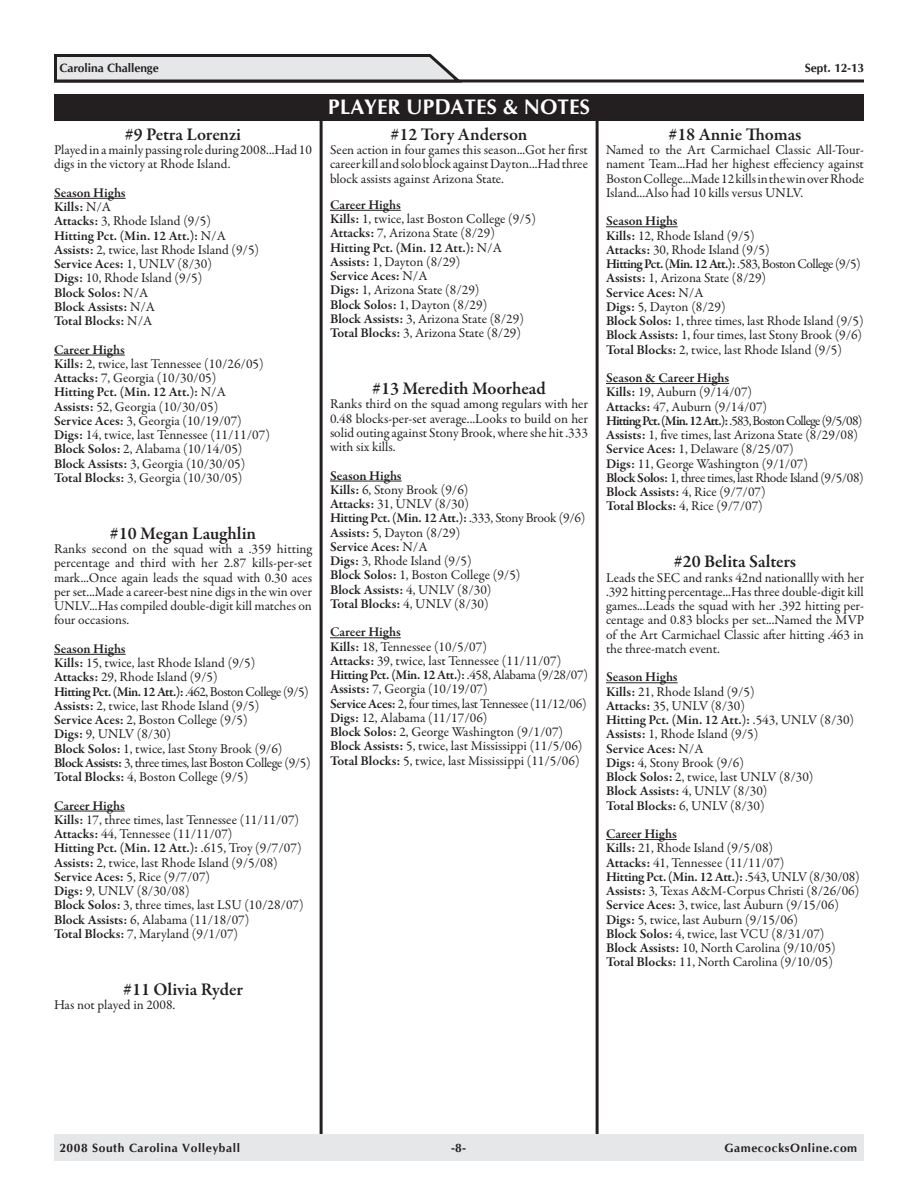
<style>
.page{position:relative;width:918px;height:1188px;background:#fff}
.page>*{position:absolute;margin:0;border:0;box-sizing:border-box;transform-origin:0 0}
.t1{font:700 21px "CG Omega";color:#fff}
.t2{font:600 18px "Garamond Premr Pro";color:#231f20}
.t3{font:13.5px/14.2px "Garamond Premr Pro";color:#231f20}
.t4{font:600 13.5px/14.2px "Garamond Premr Pro";color:#231f20}
.t5{font:700 12px "CG Omega";letter-spacing:.05em;color:#231f20}
.t6{font:700 12px "CG Omega";color:#231f20}
.s1{font-weight:400}
.s2{font-weight:600}
</style>
<div class="page">
<div style="left:54px;top:1134px;width:810px;height:27px;background:#e6e7e8"></div>
<hr style="left:54px;top:79px;width:810px;height:3px;background:#231f20">
<svg style="left:54px;top:54px;width:412px;height:29px;background:#bbbbbc"></svg>
<hr style="left:54px;top:198px;width:72px;height:1px;background:#231f20">
<hr style="left:54px;top:355px;width:71px;height:1px;background:#231f20">
<hr style="left:54px;top:654px;width:72px;height:1px;background:#231f20">
<hr style="left:54px;top:811px;width:71px;height:1px;background:#231f20">
<hr style="left:330px;top:210px;width:71px;height:1px;background:#231f20">
<hr style="left:330px;top:481px;width:72px;height:1px;background:#231f20">
<hr style="left:330px;top:637px;width:71px;height:1px;background:#231f20">
<hr style="left:606px;top:226px;width:72px;height:1px;background:#231f20">
<hr style="left:606px;top:383px;width:123px;height:1px;background:#231f20">
<hr style="left:606px;top:682px;width:72px;height:1px;background:#231f20">
<hr style="left:606px;top:839px;width:71px;height:1px;background:#231f20">
<hr style="left:320px;top:94px;width:3px;height:1040px;background:#231f20">
<hr style="left:596px;top:94px;width:3px;height:1040px;background:#231f20">
<div style="left:54px;top:94px;width:810px;height:28px;background:#231f20"></div>
<p class="t6" style="left:59px;top:61px;width:101px">Carolina Challenge</p>
<p class="t5" style="left:805px;top:61px;width:61px">Sept. 12-13</p>
<p class="t2" style="left:125px;top:127px;width:118px">#9 Petra Lorenzi</p>
<p class="t3" style="left:54px;top:144px;width:260px">Played in a mainly passing role during 2008...Had 10 digs in the victory at Rhode Island.</p>
<p class="t4" style="left:54px;top:187px;width:207px">Season Highs<br>Kills: <span class="s1">N/A<br></span>Attacks: <span class="s1">3, Rhode Island (9/5)<br></span>Hitting Pct. (Min. 12 Att.): <span class="s1">N/A<br></span>Assists: <span class="s1">2, twice, last Rhode Island (9/5)<br></span>Service Aces: <span class="s1">1, UNLV (8/30)<br></span>Digs: <span class="s1">10, Rhode Island (9/5)<br></span>Block Solos: <span class="s1">N/A<br></span>Block Assists: <span class="s1">N/A<br></span>Total Blocks: <span class="s1">N/A</span></p>
<p class="t3" style="left:54px;top:343px;width:217px"><span class="s2">Career Highs<br>Kills:</span> 2, twice, last Tennessee (10/26/05)<br><span class="s2">Attacks:</span> 7, Georgia (10/30/05)<br><span class="s2">Hitting Pct. (Min. 12 Att.):</span> N/A<br><span class="s2">Assists:</span> 52, Georgia (10/30/05)<br><span class="s2">Service Aces:</span> 3, Georgia (10/19/07)<br><span class="s2">Digs:</span> 14, twice, last Tennessee (11/11/07)<br><span class="s2">Block Solos:</span> 2, Alabama (10/14/05)<br><span class="s2">Block Assists:</span> 3, Georgia (10/30/05)<br><span class="s2">Total Blocks:</span> 3, Georgia (10/30/05)</p>
<p class="t2" style="left:110px;top:526px;width:148px">#10 Megan Laughlin</p>
<p class="t3" style="left:54px;top:543px;width:260px;text-align:justify">Ranks second on the squad with a .359 hitting percentage and third with her 2.87 kills-per-set mark...Once again leads the squad with 0.30 aces per set...Made a career-best nine digs in the win over UNLV...Has compiled double-digit kill matches on four occasions.</p>
<p class="t3" style="left:54px;top:643px;width:258px"><span class="s2">Season Highs<br>Kills:</span> 15, twice, last Rhode Island (9/5)<br><span class="s2">Attacks:</span> 29, Rhode Island (9/5)<br><span class="s2">Hitting Pct. (Min. 12 Att.):</span> .462, Boston College (9/5)<br><span class="s2">Assists:</span> 2, twice, last Rhode Island (9/5)<br><span class="s2">Service Aces:</span> 2, Boston College (9/5)<br><span class="s2">Digs:</span> 9, UNLV (8/30)<br><span class="s2">Block Solos:</span> 1, twice, last Stony Brook (9/6)<br><span class="s2">Block Assists:</span> 3, three times, last Boston College (9/5)<br><span class="s2">Total Blocks:</span> 4, Boston College (9/5)</p>
<p class="t3" style="left:54px;top:799px;width:251px"><span class="s2">Career Highs<br>Kills:</span> 17, three times, last Tennessee (11/11/07)<br><span class="s2">Attacks:</span> 44, Tennessee (11/11/07)<br><span class="s2">Hitting Pct. (Min. 12 Att.):</span> .615, Troy (9/7/07)<br><span class="s2">Assists:</span> 2, twice, last Rhode Island (9/5/08)<br><span class="s2">Service Aces:</span> 5, Rice (9/7/07)<br><span class="s2">Digs:</span> 9, UNLV (8/30/08)<br><span class="s2">Block Solos:</span> 3, three times, last LSU (10/28/07)<br><span class="s2">Block Assists:</span> 6, Alabama (11/18/07)<br><span class="s2">Total Blocks:</span> 7, Maryland (9/1/07)</p>
<p class="t2" style="left:123px;top:982px;width:121px">#11 Olivia Ryder</p>
<p class="t3" style="left:54px;top:999px;width:123px">Has not played in 2008.</p>
<p class="t1" style="left:328px;top:95px;width:264px">PLAYER UPDATES &amp; NOTES</p>
<p class="t2" style="left:390px;top:127px;width:139px">#12 Tory Anderson</p>
<p class="t3" style="left:330px;top:144px;width:259px;text-align:justify">Seen action in four games this season...Got her first career kill and solo block against Dayton...Had three block assists against Arizona State.</p>
<p class="t3" style="left:330px;top:199px;width:208px"><span class="s2">Career Highs<br>Kills:</span> 1, twice, last Boston College (9/5)<br><span class="s2">Attacks:</span> 7, Arizona State (8/29)<br><span class="s2">Hitting Pct. (Min. 12 Att.):</span> N/A<br><span class="s2">Assists:</span> 1, Dayton (8/29)<br><span class="s2">Service Aces:</span> N/A<br><span class="s2">Digs:</span> 1, Arizona State (8/29)<br><span class="s2">Block Solos:</span> 1, Dayton (8/29)<br><span class="s2">Block Assists:</span> 3, Arizona State (8/29)<br><span class="s2">Total Blocks:</span> 3, Arizona State (8/29)</p>
<p class="t2" style="left:372px;top:381px;width:175px">#13 Meredith Moorhead</p>
<p class="t3" style="left:330px;top:398px;width:260px;text-align:justify">Ranks third on the squad among regulars with her 0.48 blocks-per-set average...Looks to build on her solid outing against Stony Brook, where she hit .333 with six kills.</p>
<p class="t3" style="left:330px;top:469px;width:257px"><span class="s2">Season Highs<br>Kills:</span> 6, Stony Brook (9/6)<br><span class="s2">Attacks:</span> 31, UNLV (8/30)<br><span class="s2">Hitting Pct. (Min. 12 Att.):</span> .333, Stony Brook (9/6)<br><span class="s2">Assists:</span> 5, Dayton (8/29)<br><span class="s2">Service Aces:</span> N/A<br><span class="s2">Digs:</span> 3, Rhode Island (9/5)<br><span class="s2">Block Solos:</span> 1, Boston College (9/5)<br><span class="s2">Block Assists:</span> 4, UNLV (8/30)<br><span class="s2">Total Blocks:</span> 4, UNLV (8/30)</p>
<p class="t3" style="left:330px;top:626px;width:259px"><span class="s2">Career Highs<br>Kills:</span> 18, Tennessee (10/5/07)<br><span class="s2">Attacks:</span> 39, twice, last Tennessee (11/11/07)<br><span class="s2">Hitting Pct. (Min. 12 Att.):</span> .458, Alabama (9/28/07)<br><span class="s2">Assists:</span> 7, Georgia (10/19/07)<br><span class="s2">Service Aces:</span> 2, four times, last Tennessee (11/12/06)<br><span class="s2">Digs:</span> 12, Alabama (11/17/06)<br><span class="s2">Block Solos:</span> 2, George Washington (9/1/07)<br><span class="s2">Block Assists:</span> 5, twice, last Mississippi (11/5/06)<br><span class="s2">Total Blocks:</span> 5, twice, last Mississippi (11/5/06)</p>
<p class="t2" style="left:668px;top:127px;width:135px">#18 Annie Thomas</p>
<p class="t3" style="left:606px;top:144px;width:260px;text-align:justify">Named to the Art Carmichael Classic All-Tour&shy;nament Team...Had her highest effeciency against Boston College...Made 12 kills in the win over Rhode Island...Also had 10 kills versus UNLV.</p>
<p class="t3" style="left:606px;top:215px;width:259px"><span class="s2">Season Highs<br>Kills:</span> 12, Rhode Island (9/5)<br><span class="s2">Attacks:</span> 30, Rhode Island (9/5)<br><span class="s2">Hitting Pct. (Min. 12 Att.):</span> .583, Boston College (9/5)<br><span class="s2">Assists:</span> 1, Arizona State (8/29)<br><span class="s2">Service Aces:</span> N/A<br><span class="s2">Digs:</span> 5, Dayton (8/29)<br><span class="s2">Block Solos:</span> 1, three times, last Rhode Island (9/5)<br><span class="s2">Block Assists:</span> 1, four times, last Stony Brook (9/6)<br><span class="s2">Total Blocks:</span> 2, twice, last Rhode Island (9/5)</p>
<p class="t3" style="left:606px;top:372px;width:259px"><span class="s2">Season &amp; Career Highs<br>Kills:</span> 19, Auburn (9/14/07)<br><span class="s2">Attacks:</span> 47, Auburn (9/14/07)<br><span class="s2">Hitting Pct. (Min. 12 Att.):</span> .583, Boston College (9/5/08)<br><span class="s2">Assists:</span> 1, five times, last Arizona State (8/29/08)<br><span class="s2">Service Aces:</span> 1, Delaware (8/25/07)<br><span class="s2">Digs:</span> 11, George Washington (9/1/07)<br><span class="s2">Block Solos:</span> 1, three times, last Rhode Island (9/5/08)<br><span class="s2">Block Assists:</span> 4, Rice (9/7/07)<br><span class="s2">Total Blocks:</span> 4, Rice (9/7/07)</p>
<p class="t2" style="left:674px;top:555px;width:124px">#20 Belita Salters</p>
<p class="t3" style="left:606px;top:571px;width:260px;text-align:justify">Leads the SEC and ranks 42nd nationallly with her .392 hitting percentage...Has three double-digit kill games...Leads the squad with her .392 hitting per&shy;centage and 0.83 blocks per set...Named the MVP of the Art Carmichael Classic after hitting .463 in the three-match event.</p>
<p class="t3" style="left:606px;top:671px;width:250px"><span class="s2">Season Highs<br>Kills:</span> 21, Rhode Island (9/5)<br><span class="s2">Attacks:</span> 35, UNLV (8/30)<br><span class="s2">Hitting Pct. (Min. 12 Att.):</span> .543, UNLV (8/30)<br><span class="s2">Assists:</span> 1, Rhode Island (9/5)<br><span class="s2">Service Aces:</span> N/A<br><span class="s2">Digs:</span> 4, Stony Brook (9/6)<br><span class="s2">Block Solos:</span> 2, twice, last UNLV (8/30)<br><span class="s2">Block Assists:</span> 4, UNLV (8/30)<br><span class="s2">Total Blocks:</span> 6, UNLV (8/30)</p>
<p class="t3" style="left:606px;top:828px;width:255px"><span class="s2">Career Highs<br>Kills:</span> 21, Rhode Island (9/5/08)<br><span class="s2">Attacks:</span> 41, Tennessee (11/11/07)<br><span class="s2">Hitting Pct. (Min. 12 Att.):</span> .543, UNLV (8/30/08)<br><span class="s2">Assists:</span> 3, Texas A&amp;M-Corpus Christi (8/26/06)<br><span class="s2">Service Aces:</span> 3, twice, last Auburn (9/15/06)<br><span class="s2">Digs:</span> 5, twice, last Auburn (9/15/06)<br><span class="s2">Block Solos:</span> 4, twice, last VCU (8/31/07)<br><span class="s2">Block Assists:</span> 10, North Carolina (9/10/05)<br><span class="s2">Total Blocks:</span> 11, North Carolina (9/10/05)</p>
<p class="t5" style="left:59px;top:1141px;width:182px">2008 South Carolina Volleyball</p>
<p class="t5" style="left:451px;top:1141px;width:16px">-8-</p>
<p class="t5" style="left:724px;top:1141px;width:134px">GamecocksOnline.com</p>
</div>
